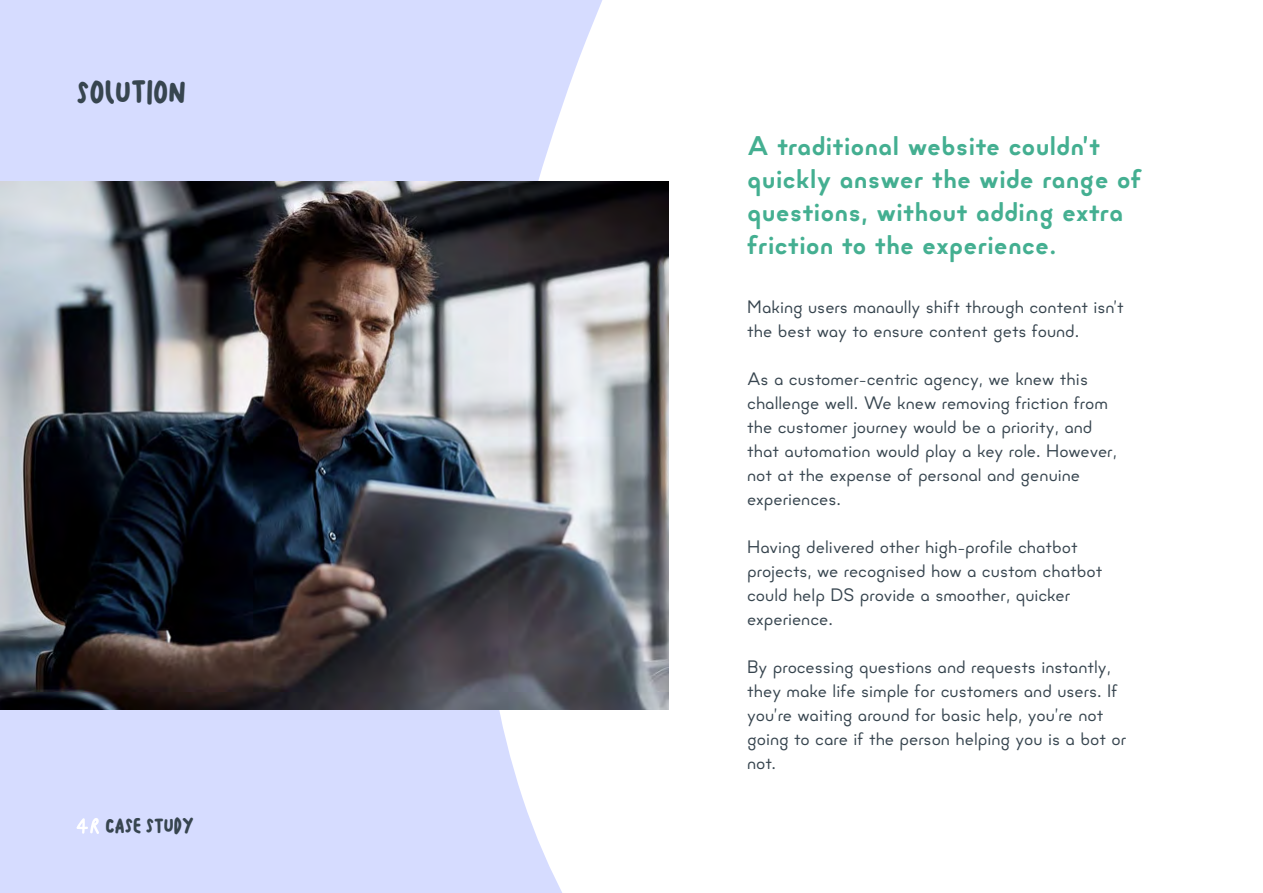
<style>
.page{position:relative;width:1263px;height:893px;background:#fff}
.page>*{position:absolute;margin:0;border:0;box-sizing:border-box;transform-origin:0 0}
.t1{font:30px "Pathways Script";color:#37454f}
.t2{font:700 27px/33px "Minimo";color:#44af91}
.t3{font:18px/24px "Minimo";color:#37454f}
.t4{font:18px "Pathways Script";color:#37454f}
</style>
<div class="page">
<svg style="left:0;top:0;width:608px;height:893px;background:#d9defe"></svg>
<img style="left:0;top:182px;width:669px;height:527px">
<svg style="left:76px;top:818px;width:24px;height:17px"></svg>
<h1 class="t1" style="left:77px;top:75px;width:111px">solution</h1>
<p class="t4" style="left:106px;top:815px;width:90px">CASE STUDY</p>
<h2 class="t2" style="left:747px;top:129px;width:396px">A traditional website couldn’t quickly answer the wide range of questions, without adding extra friction to the experience.</h2>
<p class="t3" style="left:747px;top:294px;width:378px">Making users manaully shift through content isn’t the best way to ensure content gets found.</p>
<p class="t3" style="left:747px;top:366px;width:371px">As a customer-centric agency, we knew this challenge well. We knew removing friction from the customer journey would be a priority, and that automation would play a key role. However, not at the expense of personal and genuine experiences.</p>
<p class="t3" style="left:747px;top:534px;width:357px">Having delivered other high-profile chatbot projects, we recognised how a custom chatbot could help DS provide a smoother, quicker experience.</p>
<p class="t3" style="left:747px;top:654px;width:380px">By processing questions and requests instantly, they make life simple for customers and users. If you’re waiting around for basic help, you’re not going to care if the person helping you is a bot or not.</p>
</div>
